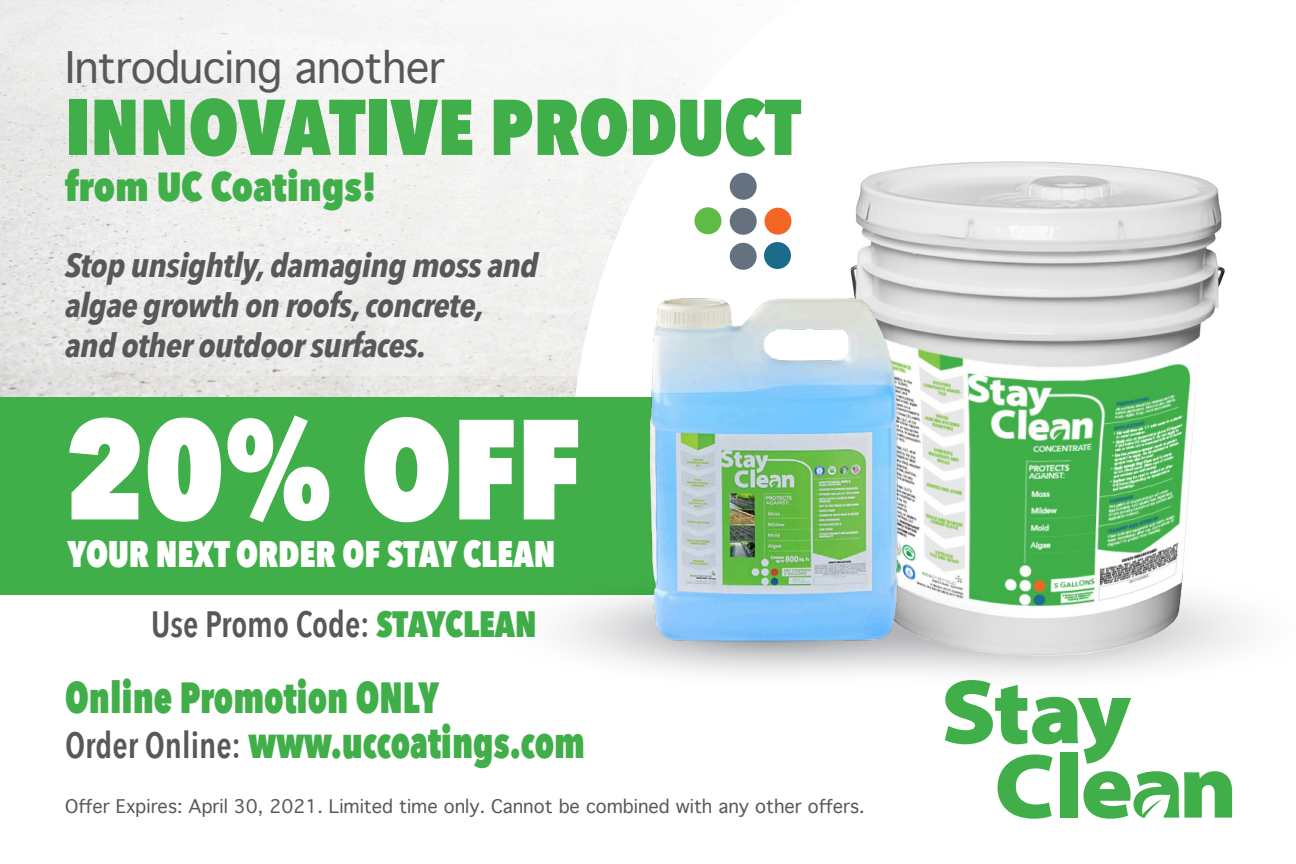
<style>
.page{position:relative;width:1296px;height:864px;background:#fff}
.page>*{position:absolute;margin:0;border:0;box-sizing:border-box;transform-origin:0 0}
.t1{font:800 140.7px "Avenir Next Condensed";color:#fff}
.t2{font:800 78px "Avenir Next Condensed";color:#40ae49}
.t3{font:800 43.5px "Avenir Next Condensed";color:#40ae49;scale:.85 1}
.t4{font:41.7px "Geneva";letter-spacing:-.02em;color:#57585a}
.t5{font:800 40.5px "Avenir Next Condensed";color:#40ae49}
.t6{font:800 36.9px "Avenir Next Condensed";color:#fff;scale:.93 1}
.t7{font:600 36.6px "Avenir Next Condensed";color:#57585a;scale:.93 1}
.t8{font:italic 700 33.6px/40.2px "Avenir Next Condensed";letter-spacing:-.02em;color:#57585a;scale:1.05 1}
.t9{font:18px "Geneva";color:#57585a}
.s1{font-weight:800;color:#40ae49}
.s2{font-weight:600;font-size:36.6px;color:#57585a}
</style>
<div class="page">
<div style="left:0;top:398px;width:1018px;height:197px;background:#40ae49"></div>
<svg style="left:997px;top:770px;width:235px;height:49px"></svg>
<div style="left:0;top:0;width:842px;height:376px;background:linear-gradient(to right,#e8e7e5,#fff)"></div>
<div style="left:730px;top:208px;width:27px;height:27px;background:#65717f;border-radius:50%"></div>
<div style="left:730px;top:173px;width:27px;height:27px;background:#65717f;border-radius:50%"></div>
<div style="left:730px;top:243px;width:27px;height:27px;background:#65717f;border-radius:50%"></div>
<div style="left:765px;top:208px;width:26px;height:27px;background:#f26724;border-radius:50%"></div>
<div style="left:764px;top:242px;width:27px;height:27px;background:#1b6c8c;border-radius:50%"></div>
<div style="left:694px;top:207px;width:27px;height:27px;background:#60bb46;border-radius:50%"></div>
<img style="left:783px;top:14px;width:463px;height:756px">
<svg style="left:561px;top:565px;width:495px;height:122px"></svg>
<img style="left:628px;top:274px;width:303px;height:384px">
<p class="t4" style="left:65px;top:44px;width:381px">Introducing another</p>
<p class="t2" style="left:65px;top:79px;width:738px">INNOVATIVE PRODUCT</p>
<p class="t5" style="left:65px;top:161px;width:313px">from UC Coatings!</p>
<p class="t8" style="left:65px;top:245px;width:452px">Stop unsightly, damaging moss and algae growth on roofs, concrete, and other outdoor surfaces.</p>
<p class="t1" style="left:65px;top:382px;width:517px">20% OFF</p>
<p class="t6" style="left:68px;top:531px;width:526px">YOUR NEXT ORDER OF STAY CLEAN</p>
<p class="t7" style="left:151px;top:593px;width:416px">Use Promo Code: <span class="s1">STAYCLEAN</span></p>
<p class="t3" style="left:65px;top:671px;width:441px">Online Promotion ONLY</p>
<p class="t3" style="left:65px;top:715px;width:613px"><span class="s2">Order Online:</span> www.uccoatings.com</p>
<p class="t9" style="left:65px;top:796px;width:801px">Offer Expires: April 30, 2021. Limited time only. Cannot be combined with any other offers.</p>
</div>
